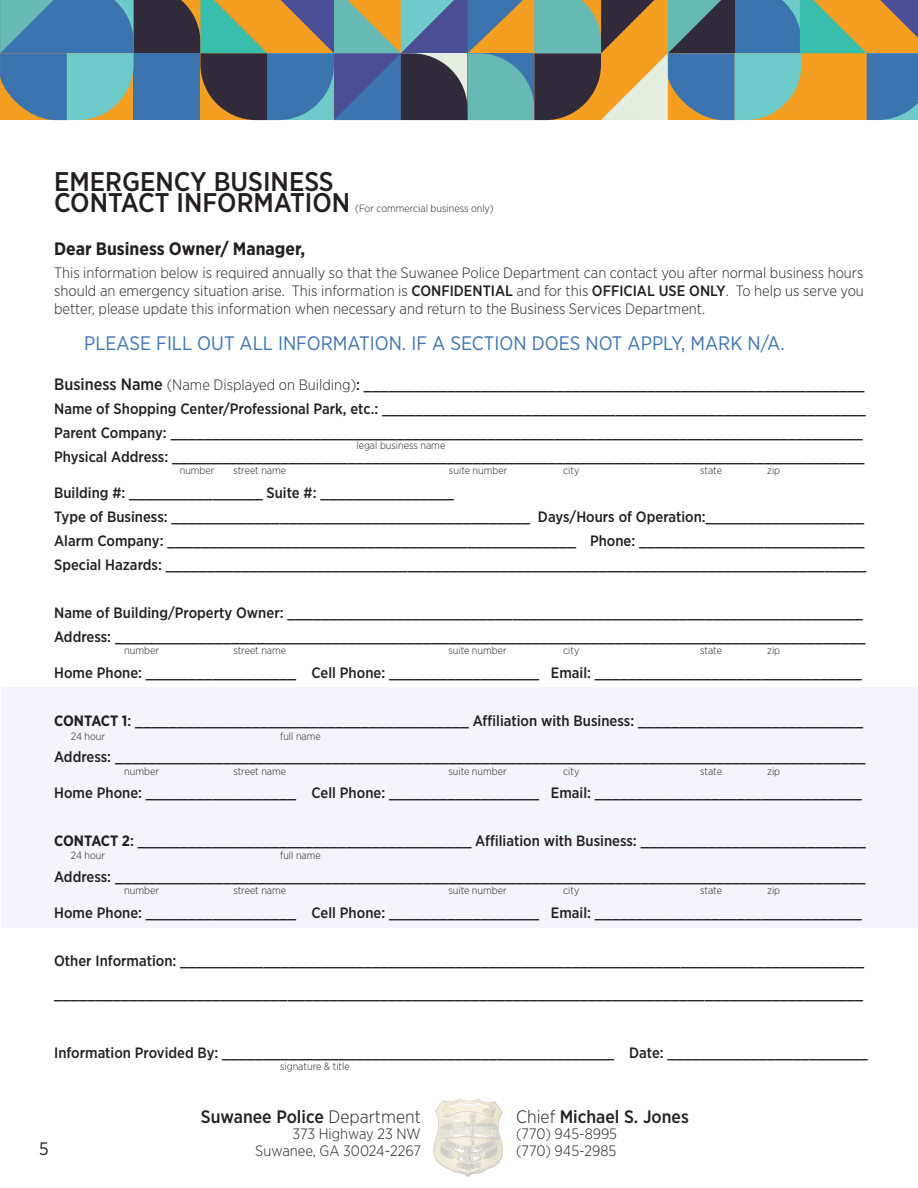
<style>
.page{position:relative;width:918px;height:1188px;background:#fff}
.page>*{position:absolute;margin:0;border:0;box-sizing:border-box;transform-origin:0 0}
.t1{font:500 27px "Gotham Narrow";color:#231f20}
.t2{font:19.5px "Gotham Narrow";color:#3c74b0}
.t3{font:500 18px "Gotham Narrow";color:#231f20}
.t4{font:700 18px "Gotham Narrow";color:#231f20}
.t5{font:18px "Gotham Narrow";color:#231f20}
.t6{font:500 15px "Gotham Narrow";color:#231f20}
.t7{font:300 15px/18px "Gotham Narrow";color:#231f20;text-align:justify}
.t8{font:300 10.5px "Gotham Narrow";color:#231f20}
.s1{font-weight:500}
.s2{font-size:16.5px}
.s3{font-weight:300}
.s4{font-weight:700}
</style>
<div class="page">
<svg style="left:0;top:0;width:918px;height:120px;background:#6f827e"></svg>
<div style="left:1px;top:687px;width:917px;height:240px;background:#f2f5f9"></div>
<img style="left:433px;top:1098px;width:70px;height:79px">
<p class="t1" style="left:54px;top:164px;width:281px">EMERGENCY BUSINESS</p>
<p class="t1" style="left:54px;top:185px;width:298px">CONTACT INFORMATION</p>
<p class="t4" style="left:54px;top:237px;width:253px">Dear Business Owner/ Manager,</p>
<p class="t7" style="left:54px;top:263px;width:811px">This information below is required annually so that the Suwanee Police Department can contact you after normal business hours should an emergency situation arise. This information is <span class="s1">CONFIDENTIAL</span> and for this <span class="s1">OFFICIAL USE ONLY</span>. To help us serve you better, please update this information when necessary and return to the Business Services Department.</p>
<p class="t2" style="left:84px;top:331px;width:702px">PLEASE FILL OUT ALL INFORMATION. IF A SECTION DOES NOT APPLY, MARK N/A.</p>
<p class="t6" style="left:54px;top:376px;width:812px"><span class="s2">Business Name</span> <span class="s3">(Name Displayed on Building)</span>: ____________________________________________________________</p>
<p class="t6" style="left:54px;top:400px;width:813px">Name of Shopping Center/Professional Park, etc.: __________________________________________________________</p>
<p class="t6" style="left:54px;top:424px;width:810px">Parent Company: ___________________________________________________________________________________</p>
<p class="t6" style="left:54px;top:448px;width:812px">Physical Address: ___________________________________________________________________________________</p>
<p class="t6" style="left:54px;top:484px;width:401px">Building #: ________________ Suite #: ________________</p>
<p class="t6" style="left:54px;top:508px;width:812px">Type of Business: ___________________________________________ Days/Hours of Operation:___________________</p>
<p class="t6" style="left:54px;top:532px;width:812px">Alarm Company: _________________________________________________ Phone: ___________________________</p>
<p class="t6" style="left:54px;top:556px;width:814px">Special Hazards: ____________________________________________________________________________________</p>
<p class="t6" style="left:54px;top:604px;width:810px">Name of Building/Property Owner: _____________________________________________________________________</p>
<p class="t6" style="left:54px;top:628px;width:813px">Address: __________________________________________________________________________________________</p>
<p class="t6" style="left:54px;top:664px;width:809px">Home Phone: __________________ Cell Phone: __________________ Email: ________________________________</p>
<p class="t6" style="left:54px;top:712px;width:811px"><span class="s4">CONTACT 1</span>: ________________________________________ Affiliation with Business: ___________________________</p>
<p class="t6" style="left:54px;top:748px;width:813px">Address: __________________________________________________________________________________________</p>
<p class="t6" style="left:54px;top:784px;width:809px">Home Phone: __________________ Cell Phone: __________________ Email: ________________________________</p>
<p class="t6" style="left:54px;top:832px;width:813px"><span class="s4">CONTACT 2</span>: ________________________________________ Affiliation with Business: ___________________________</p>
<p class="t6" style="left:54px;top:868px;width:813px">Address: __________________________________________________________________________________________</p>
<p class="t6" style="left:54px;top:904px;width:809px">Home Phone: __________________ Cell Phone: __________________ Email: ________________________________</p>
<p class="t6" style="left:54px;top:952px;width:811px">Other Information: __________________________________________________________________________________</p>
<p class="t6" style="left:54px;top:985px;width:810px">_________________________________________________________________________________________________</p>
<p class="t8" style="left:355px;top:202px;width:140px">(For commercial business only)</p>
<p class="t8" style="left:356px;top:439px;width:90px">legal business name</p>
<p class="t8" style="left:180px;top:464px;width:36px">number</p>
<p class="t8" style="left:233px;top:464px;width:54px">street name</p>
<p class="t8" style="left:449px;top:464px;width:60px">suite number</p>
<p class="t8" style="left:563px;top:464px;width:18px">city</p>
<p class="t8" style="left:767px;top:464px;width:15px">zip</p>
<p class="t8" style="left:700px;top:464px;width:23px">state</p>
<p class="t8" style="left:124px;top:644px;width:36px">number</p>
<p class="t8" style="left:233px;top:644px;width:54px">street name</p>
<p class="t8" style="left:448px;top:644px;width:60px">suite number</p>
<p class="t8" style="left:563px;top:644px;width:18px">city</p>
<p class="t8" style="left:700px;top:644px;width:23px">state</p>
<p class="t8" style="left:767px;top:644px;width:15px">zip</p>
<p class="t8" style="left:71px;top:730px;width:36px">24 hour</p>
<p class="t8" style="left:280px;top:730px;width:42px">full name</p>
<p class="t8" style="left:124px;top:765px;width:36px">number</p>
<p class="t8" style="left:233px;top:765px;width:54px">street name</p>
<p class="t8" style="left:448px;top:765px;width:60px">suite number</p>
<p class="t8" style="left:563px;top:765px;width:18px">city</p>
<p class="t8" style="left:700px;top:765px;width:23px">state</p>
<p class="t8" style="left:767px;top:765px;width:15px">zip</p>
<p class="t8" style="left:71px;top:849px;width:36px">24 hour</p>
<p class="t8" style="left:280px;top:849px;width:42px">full name</p>
<p class="t8" style="left:124px;top:884px;width:36px">number</p>
<p class="t8" style="left:233px;top:884px;width:54px">street name</p>
<p class="t8" style="left:448px;top:884px;width:60px">suite number</p>
<p class="t8" style="left:563px;top:884px;width:18px">city</p>
<p class="t8" style="left:700px;top:884px;width:23px">state</p>
<p class="t8" style="left:767px;top:884px;width:15px">zip</p>
<p class="t6" style="left:54px;top:1043px;width:815px">Information Provided By: _______________________________________________ Date: ________________________</p>
<p class="t5" style="left:39px;top:1137px;width:11px">5</p>
<p class="t8" style="left:280px;top:1060px;width:71px">signature &amp; title</p>
<p class="t3" style="left:201px;top:1105px;width:222px">Suwanee Police <span class="s3">Department</span></p>
<p class="t7" style="left:293px;top:1125px;width:130px">373 Highway 23 NW</p>
<p class="t7" style="left:255px;top:1141px;width:167px">Suwanee, GA 30024-2267</p>
<p class="t3" style="left:516px;top:1105px;width:174px"><span class="s3">Chief</span> Michael S. Jones</p>
<p class="t7" style="left:516px;top:1125px;width:102px">(770) 945-8995</p>
<p class="t7" style="left:516px;top:1141px;width:102px">(770) 945-2985</p>
</div>
